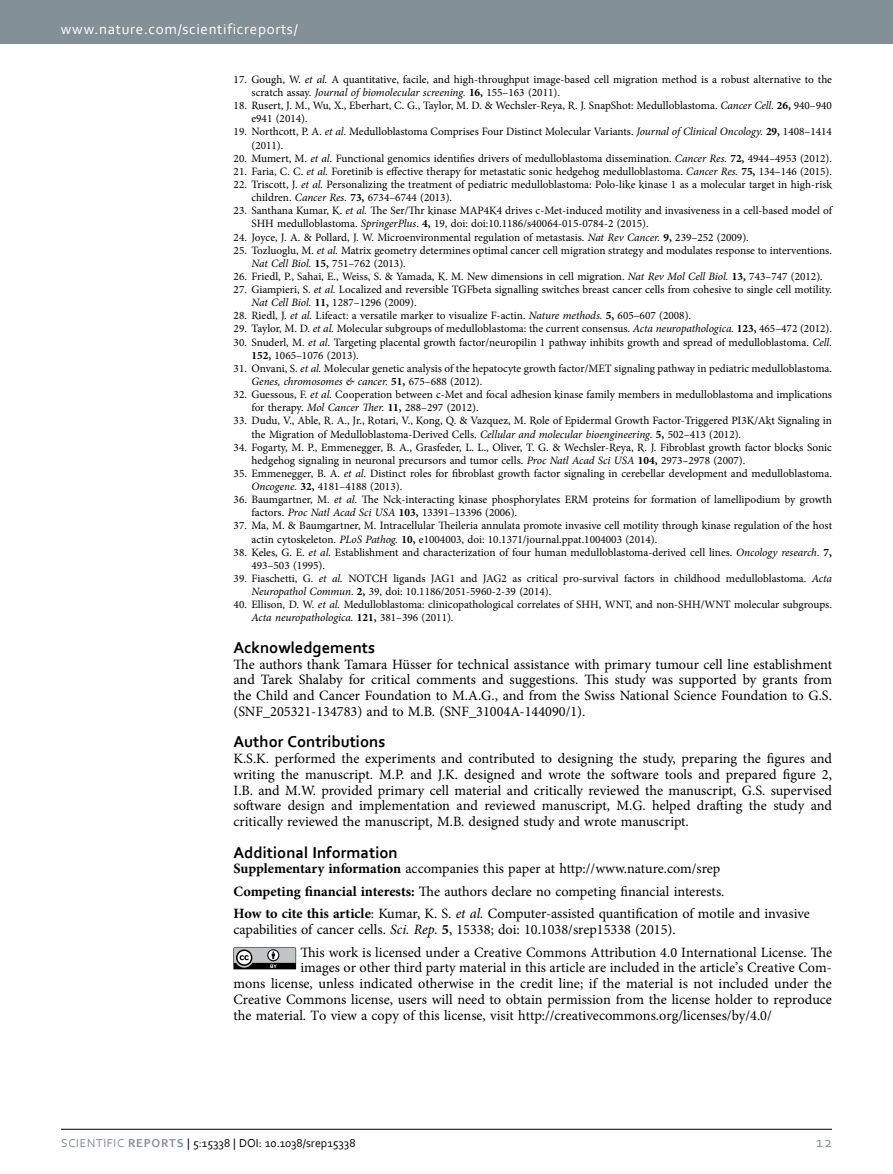
<style>
.page{position:relative;width:893px;height:1174px;background:#fff}
.page>*{position:absolute;margin:0;border:0;box-sizing:border-box;transform-origin:0 0}
.t1{font:16.5px "Corbel Bold 2";color:#000}
.t2{font:15px "Corbel 2";letter-spacing:.045em;color:#fff}
.t3{font:15px "Corbel 2";color:#839097}
.t4{font:14.25px/15.8px "Minion Pro";color:#000;text-align:justify}
.t5{font:12px "Corbel 2";color:#000}
.t6{font:11.25px/13.2px "Minion Pro";color:#000}
.s1{font-style:italic}
.s2{font-weight:700}
.s3{color:#839097}
.s4{font-family:"Corbel";font-weight:700;color:#839097}
</style>
<div class="page">
<div style="left:0;top:0;width:893px;height:43px;background:#839097"></div>
<hr style="left:61px;top:1129px;width:771px;height:1px;background:#000">
<svg style="left:233px;top:947px;width:63px;height:22px"></svg>
<h2 class="t2" style="left:61px;top:19px;width:238px">www.nature.com/scientificreports/</h2>
<p class="t6" style="left:251px;top:73px;width:582px;text-indent:-18px">17. Gough, W. <span class="s1">et al.</span> A quantitative, facile, and high-throughput image-based cell migration method is a robust alternative to the scratch assay. <span class="s1">Journal of biomolecular screening.</span> <span class="s2">16,</span> 155–163 (2011).</p>
<p class="t6" style="left:251px;top:99px;width:582px;text-indent:-18px">18. Rusert, J. M., Wu, X., Eberhart, C. G., Taylor, M. D. &amp; Wechsler-Reya, R. J. SnapShot: Medulloblastoma. <span class="s1">Cancer Cell.</span> <span class="s2">26,</span> 940–940 e941 (2014).</p>
<p class="t6" style="left:251px;top:125px;width:582px;text-indent:-18px">19. Northcott, P. A. <span class="s1">et al.</span> Medulloblastoma Comprises Four Distinct Molecular Variants. <span class="s1">Journal of Clinical Oncology.</span> <span class="s2">29,</span> 1408–1414 (2011).</p>
<p class="t6" style="left:234px;top:152px;width:600px">20. Mumert, M. <span class="s1">et al.</span> Functional genomics identifies drivers of medulloblastoma dissemination. <span class="s1">Cancer Res.</span> <span class="s2">72,</span> 4944–4953 (2012).</p>
<p class="t6" style="left:234px;top:165px;width:600px">21. Faria, C. C. <span class="s1">et al.</span> Foretinib is effective therapy for metastatic sonic hedgehog medulloblastoma. <span class="s1">Cancer Res.</span> <span class="s2">75,</span> 134–146 (2015).</p>
<p class="t6" style="left:251px;top:178px;width:582px;text-indent:-18px">22. Triscott, J. <span class="s1">et al.</span> Personalizing the treatment of pediatric medulloblastoma: Polo-like kinase 1 as a molecular target in high-risk children. <span class="s1">Cancer Res.</span> <span class="s2">73,</span> 6734–6744 (2013).</p>
<p class="t6" style="left:251px;top:204px;width:582px;text-indent:-18px">23. Santhana Kumar, K. <span class="s1">et al.</span> The Ser/Thr kinase MAP4K4 drives c-Met-induced motility and invasiveness in a cell-based model of<br>SHH medulloblastoma. <span class="s1">SpringerPlus</span>. <span class="s2">4,</span> 19, doi: doi:10.1186/s40064-015-0784-2 (2015).</p>
<p class="t6" style="left:234px;top:230px;width:517px">24. Joyce, J. A. &amp; Pollard, J. W. Microenvironmental regulation of metastasis. <span class="s1">Nat Rev Cancer.</span> <span class="s2">9,</span> 239–252 (2009).</p>
<p class="t6" style="left:251px;top:243px;width:582px;text-indent:-18px">25. Tozluoglu, M. <span class="s1">et al.</span> Matrix geometry determines optimal cancer cell migration strategy and modulates response to interventions.<br><span class="s1">Nat Cell Biol.</span> <span class="s2">15,</span> 751–762 (2013).</p>
<p class="t6" style="left:234px;top:270px;width:591px">26. Friedl, P., Sahai, E., Weiss, S. &amp; Yamada, K. M. New dimensions in cell migration. <span class="s1">Nat Rev Mol Cell Biol.</span> <span class="s2">13,</span> 743–747 (2012).</p>
<p class="t6" style="left:251px;top:283px;width:582px;text-indent:-18px">27. Giampieri, S. <span class="s1">et al.</span> Localized and reversible TGFbeta signalling switches breast cancer cells from cohesive to single cell motility.<br><span class="s1">Nat Cell Biol.</span> <span class="s2">11,</span> 1287–1296 (2009).</p>
<p class="t6" style="left:234px;top:309px;width:459px">28. Riedl, J. <span class="s1">et al.</span> Lifeact: a versatile marker to visualize F-actin. <span class="s1">Nature methods.</span> <span class="s2">5,</span> 605–607 (2008).</p>
<p class="t6" style="left:234px;top:322px;width:600px">29. Taylor, M. D. <span class="s1">et al.</span> Molecular subgroups of medulloblastoma: the current consensus. <span class="s1">Acta neuropathologica.</span> <span class="s2">123,</span> 465–472 (2012).</p>
<p class="t6" style="left:251px;top:335px;width:582px;text-indent:-18px">30. Snuderl, M. <span class="s1">et al.</span> Targeting placental growth factor/neuropilin 1 pathway inhibits growth and spread of medulloblastoma. <span class="s1">Cell.<br></span><span class="s2">152,</span> 1065–1076 (2013).</p>
<p class="t6" style="left:251px;top:362px;width:582px;text-indent:-18px">31. Onvani, S. <span class="s1">et al.</span> Molecular genetic analysis of the hepatocyte growth factor/MET signaling pathway in pediatric medulloblastoma.<br><span class="s1">Genes, chromosomes &amp; cancer.</span> <span class="s2">51,</span> 675–688 (2012).</p>
<p class="t6" style="left:251px;top:388px;width:582px;text-indent:-18px">32. Guessous, F. <span class="s1">et al.</span> Cooperation between c-Met and focal adhesion kinase family members in medulloblastoma and implications for therapy. <span class="s1">Mol Cancer Ther.</span> <span class="s2">11,</span> 288–297 (2012).</p>
<p class="t6" style="left:251px;top:414px;width:582px;text-indent:-18px">33. Dudu, V., Able, R. A., Jr., Rotari, V., Kong, Q. &amp; Vazquez, M. Role of Epidermal Growth Factor-Triggered PI3K/Akt Signaling in the Migration of Medulloblastoma-Derived Cells. <span class="s1">Cellular and molecular bioengineering</span>. <span class="s2">5,</span> 502–413 (2012).</p>
<p class="t6" style="left:251px;top:440px;width:582px;text-indent:-18px">34. Fogarty, M. P., Emmenegger, B. A., Grasfeder, L. L., Oliver, T. G. &amp; Wechsler-Reya, R. J. Fibroblast growth factor blocks Sonic hedgehog signaling in neuronal precursors and tumor cells. <span class="s1">Proc Natl Acad Sci USA</span> <span class="s2">104,</span> 2973–2978 (2007).</p>
<p class="t6" style="left:251px;top:467px;width:582px;text-indent:-18px">35. Emmenegger, B. A. <span class="s1">et al.</span> Distinct roles for fibroblast growth factor signaling in cerebellar development and medulloblastoma.<br><span class="s1">Oncogene.</span> <span class="s2">32,</span> 4181–4188 (2013).</p>
<p class="t6" style="left:251px;top:493px;width:582px;text-indent:-18px">36. Baumgartner, M. <span class="s1">et al.</span> The Nck-interacting kinase phosphorylates ERM proteins for formation of lamellipodium by growth factors. <span class="s1">Proc Natl Acad Sci USA</span> <span class="s2">103,</span> 13391–13396 (2006).</p>
<p class="t6" style="left:251px;top:519px;width:582px;text-indent:-18px">37. Ma, M. &amp; Baumgartner, M. Intracellular Theileria annulata promote invasive cell motility through kinase regulation of the host actin cytoskeleton. <span class="s1">PLoS Pathog.</span> <span class="s2">10,</span> e1004003, doi: 10.1371/journal.ppat.1004003 (2014).</p>
<p class="t6" style="left:251px;top:545px;width:582px;text-indent:-18px">38. Keles, G. E. <span class="s1">et al.</span> Establishment and characterization of four human medulloblastoma-derived cell lines. <span class="s1">Oncology research.</span> <span class="s2">7,<br></span>493–503 (1995).</p>
<p class="t6" style="left:251px;top:572px;width:582px;text-indent:-18px">39. Fiaschetti, G. <span class="s1">et al.</span> NOTCH ligands JAG1 and JAG2 as critical pro-survival factors in childhood medulloblastoma. <span class="s1">Acta<br>Neuropathol Commun</span>. <span class="s2">2,</span> 39, doi: 10.1186/2051-5960-2-39 (2014).</p>
<p class="t6" style="left:251px;top:598px;width:582px;text-indent:-18px">40. Ellison, D. W. <span class="s1">et al.</span> Medulloblastoma: clinicopathological correlates of SHH, WNT, and non-SHH/WNT molecular subgroups.<br><span class="s1">Acta neuropathologica.</span> <span class="s2">121,</span> 381–396 (2011).</p>
<h1 class="t1" style="left:233px;top:637px;width:143px">Acknowledgements</h1>
<p class="t4" style="left:233px;top:656px;width:600px">The authors thank Tamara Hüsser for technical assistance with primary tumour cell line establishment and Tarek Shalaby for critical comments and suggestions. This study was supported by grants from the Child and Cancer Foundation to M.A.G., and from the Swiss National Science Foundation to G.S. (SNF_205321-134783) and to M.B. (SNF_31004A-144090/1).</p>
<h1 class="t1" style="left:233px;top:731px;width:153px">Author Contributions</h1>
<p class="t4" style="left:233px;top:750px;width:600px">K.S.K. performed the experiments and contributed to designing the study, preparing the figures and writing the manuscript. M.P. and J.K. designed and wrote the software tools and prepared figure 2, I.B. and M.W. provided primary cell material and critically reviewed the manuscript, G.S. supervised software design and implementation and reviewed manuscript, M.G. helped drafting the study and critically reviewed the manuscript, M.B. designed study and wrote manuscript.</p>
<h1 class="t1" style="left:233px;top:842px;width:166px">Additional Information</h1>
<p class="t4" style="left:233px;top:857px;width:578px;line-height:22.5px;text-align:left"><span class="s2">Supplementary information</span> accompanies this paper at http://www.nature.com/srep<br><span class="s2">Competing financial interests:</span> The authors declare no competing financial interests.<br><span class="s2">How to cite this article</span>: Kumar, K. S. <span class="s1">et al.</span> Computer-assisted quantification of motile and invasive</p>
<p class="t4" style="left:300px;top:918px;width:533px;line-height:22.5px;text-indent:-67px">capabilities of cancer cells. <span class="s1">Sci. Rep.</span> <span class="s2">5</span>, 15338; doi: 10.1038/srep15338 (2015).<br>This work is licensed under a Creative Commons Attribution 4.0 International License. The</p>
<p class="t4" style="left:233px;top:960px;width:600px;text-indent:67px">images or other third party material in this article are included in the article’s Creative Com&shy;mons license, unless indicated otherwise in the credit line; if the material is not included under the Creative Commons license, users will need to obtain permission from the license holder to reproduce the material. To view a copy of this license, visit http://creativecommons.org/licenses/by/4.0/</p>
<p class="t5" style="left:61px;top:1135px;width:296px"><span class="s3">SCiENTiFiC</span> <span class="s4">REPORTS</span> | 5:15338 | DOI : 10.1038/srep15338</p>
<h2 class="t3" style="left:816px;top:1132px;width:17px">12</h2>
</div>
